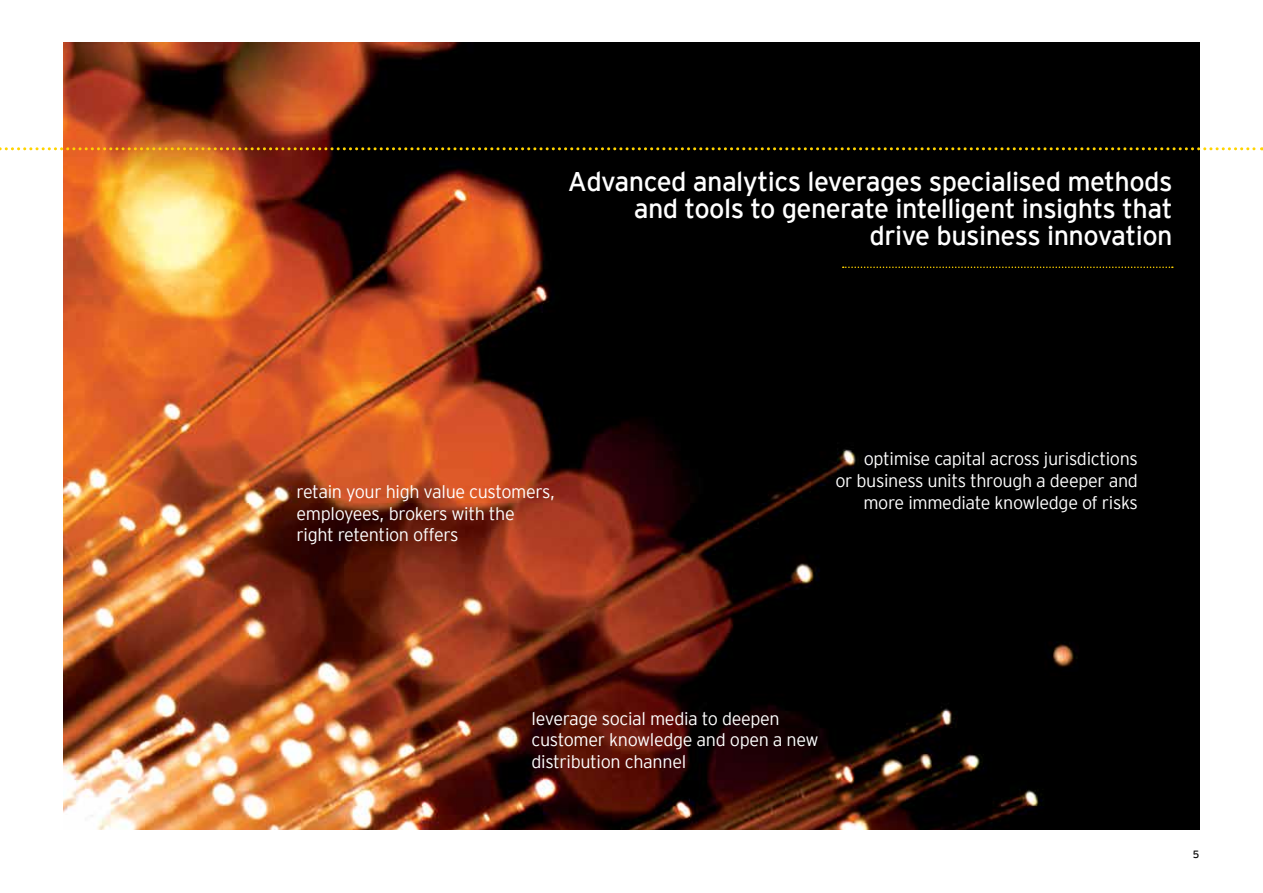
<style>
.page{position:relative;width:1263px;height:893px;background:#fff}
.page>*{position:absolute;margin:0;border:0;box-sizing:border-box;transform-origin:0 0}
.t1{font:27px/27px "EY Interstate";letter-spacing:-.02em;color:#fff;text-align:right}
.t2{font:300 18px/21.6px "EY Interstate";letter-spacing:-.02em;color:#fff}
.t3{font:10.5px "EY Interstate";color:#000}
</style>
<div class="page">
<img style="left:64px;top:43px;width:1135px;height:786px">
<svg style="left:0;top:147px;width:1262px;height:3px;background:#826514"></svg>
<svg style="left:843px;top:267px;width:330px;height:1px"></svg>
<h1 class="t1" style="left:568px;top:166px;width:606px">Advanced analytics leverages specialised methods and tools to generate intelligent insights that drive business innovation</h1>
<p class="t2" style="left:297px;top:480px;width:260px">retain your high value customers, employees, brokers with the right retention offers</p>
<p class="t2" style="left:835px;top:447px;width:304px;text-align:right">optimise capital across jurisdictions<br>or business units through a deeper and more immediate knowledge of risks</p>
<p class="t2" style="left:531px;top:706px;width:289px">leverage social media to deepen customer knowledge and open a new distribution channel</p>
<p class="t3" style="left:1193px;top:847px;width:8px">5</p>
</div>
